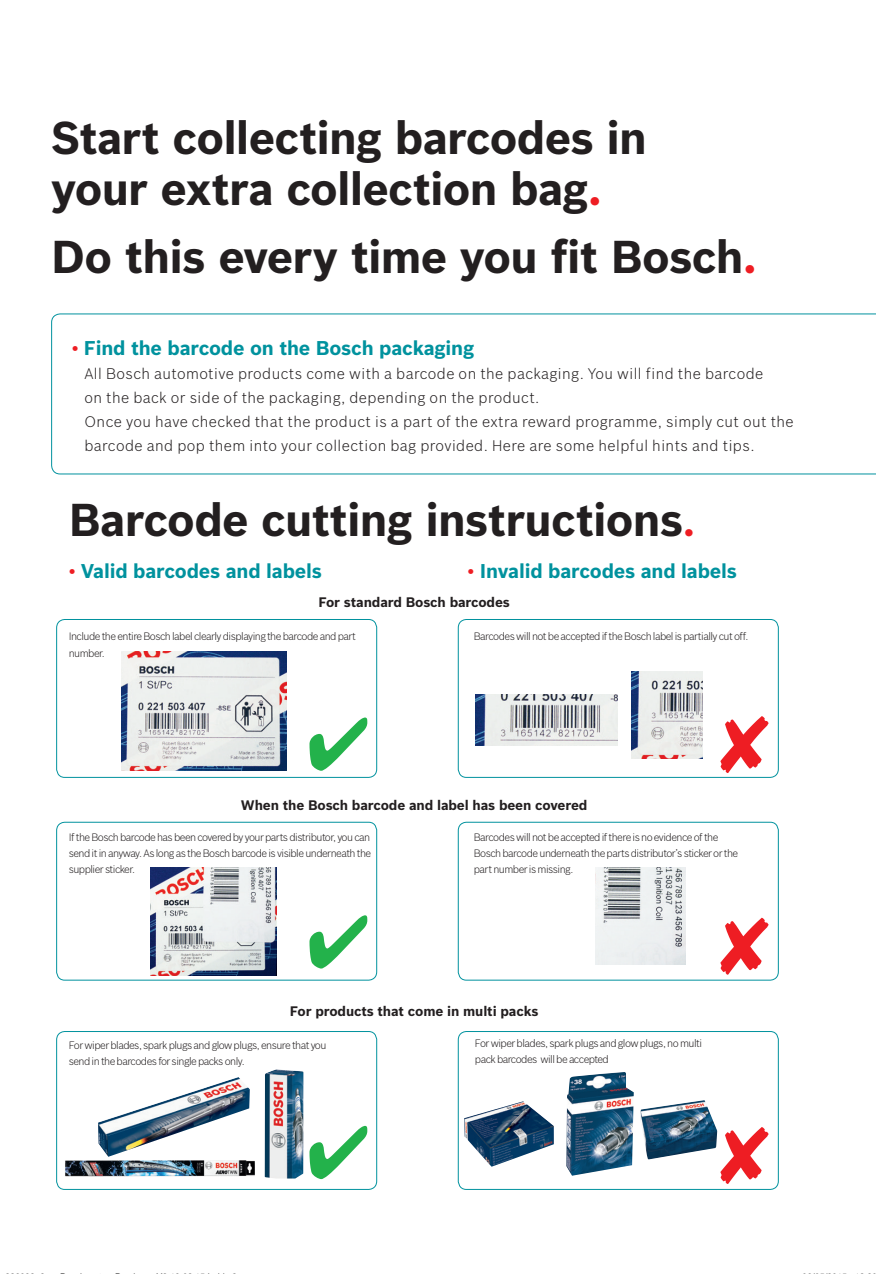
<style>
.page{position:relative;width:876px;height:1274px;background:#fff}
.page>*{position:absolute;margin:0;border:0;box-sizing:border-box;transform-origin:0 0}
.Page_Headline{font:700 45px/51px "Bosch Sans";letter-spacing:-.015em;color:#231f20}
.Headline_Light_48pt{font:700 19.5px "Bosch Sans";letter-spacing:-.01em;color:#00929e}
.Headline_Light_48pt-2{font:300 15px/24px "Bosch Sans";letter-spacing:.03em;color:#231f20}
.Headline_Light_48pt-3{font:700 13.5px "Bosch Sans";letter-spacing:-.01em;color:#231f20}
.Headline_Light_48pt-4{font:300 10.5px/16.4px "Bosch Sans";letter-spacing:-.05em;color:#231f20}
.s1{color:#ee1d23}
.s2{font-family:"Bosch Office Sans";font-weight:400;color:#ee1d23}
.s3{font-size:39px;color:#ee1d23}
</style>
<div class="page">
<svg style="left:51px;top:313px;width:825px;height:161px"></svg>
<div style="left:56px;top:619px;width:321px;height:158px;border:1px solid #00929e;border-radius:8px"></div>
<div style="left:56px;top:822px;width:321px;height:158px;border:1px solid #00929e;border-radius:8px"></div>
<div style="left:56px;top:1031px;width:321px;height:158px;border:1px solid #00929e;border-radius:8px"></div>
<div style="left:458px;top:619px;width:320px;height:158px;border:1px solid #00929e;border-radius:8px"></div>
<div style="left:458px;top:822px;width:320px;height:158px;border:1px solid #00929e;border-radius:8px"></div>
<div style="left:458px;top:1031px;width:320px;height:158px;border:1px solid #00929e;border-radius:8px"></div>
<img style="left:464px;top:1101px;width:90px;height:65px">
<img style="left:98px;top:1077px;width:152px;height:79px">
<img style="left:640px;top:1100px;width:77px;height:59px">
<img style="left:566px;top:1072px;width:68px;height:103px">
<img style="left:265px;top:1069px;width:38px;height:109px">
<img style="left:65px;top:1160px;width:190px;height:16px">
<img style="left:121px;top:652px;width:165px;height:119px">
<img style="left:476px;top:694px;width:141px;height:51px">
<img style="left:631px;top:671px;width:71px;height:88px">
<img style="left:151px;top:867px;width:126px;height:108px">
<img style="left:595px;top:867px;width:90px;height:97px">
<p class="Page_Headline" style="left:51px;top:113px;width:597px">Start collecting barcodes in your extra collection bag<span class="s1">.</span></p>
<p class="Page_Headline" style="left:51px;top:232px;width:707px">Do this every time you fit Bosch<span class="s1">.</span></p>
<p class="Headline_Light_48pt" style="left:72px;top:336px;width:404px"><span class="s2">№</span> Find the barcode on the Bosch packaging</p>
<p class="Headline_Light_48pt-2" style="left:84px;top:361px;width:680px">All Bosch automotive products come with a barcode on the packaging. You will find the barcode on the back or side of the packaging, depending on the product.</p>
<p class="Headline_Light_48pt-2" style="left:84px;top:409px;width:711px">Once you have checked that the product is a part of the extra reward programme, simply cut out the barcode and pop them into your collection bag provided. Here are some helpful hints and tips.</p>
<p class="Page_Headline" style="left:69px;top:494px;width:627px">Barcode cutting instructions<span class="s3">.</span></p>
<p class="Headline_Light_48pt" style="left:69px;top:559px;width:255px"><span class="s2">№</span> Valid barcodes and labels</p>
<p class="Headline_Light_48pt-3" style="left:318px;top:594px;width:193px">For standard Bosch barcodes</p>
<p class="Headline_Light_48pt" style="left:467px;top:559px;width:271px"><span class="s2">№</span> Invalid barcodes and labels</p>
<p class="Headline_Light_48pt-4" style="left:69px;top:628px;width:289px">Include the entire Bosch label clearly displaying the barcode and part number.</p>
<p class="Headline_Light_48pt-4" style="left:474px;top:628px;width:276px">Barcodes will not be accepted if the Bosch label is partially cut off.</p>
<p class="Headline_Light_48pt-3" style="left:241px;top:797px;width:348px">When the Bosch barcode and label has been covered</p>
<p class="Headline_Light_48pt-4" style="left:69px;top:828px;width:304px;text-align:justify">If the Bosch barcode has been covered by your parts distributor, you can send it in anyway. As long as the Bosch barcode is visible underneath the supplier sticker.</p>
<p class="Headline_Light_48pt-4" style="left:474px;top:828px;width:266px">Barcodes will not be accepted if there is no evidence of the<br>Bosch barcode underneath the parts distributor’s sticker or the part number is missing.</p>
<p class="Headline_Light_48pt-3" style="left:290px;top:1003px;width:250px">For products that come in multi packs</p>
<p class="Headline_Light_48pt-4" style="left:69px;top:1037px;width:259px">For wiper blades, spark plugs and glow plugs, ensure that you send in the barcodes for single packs only.</p>
<p class="Headline_Light_48pt-4" style="left:475px;top:1034px;width:229px">For wiper blades, spark plugs and glow plugs, no multi pack barcodes will be accepted</p>
</div>
